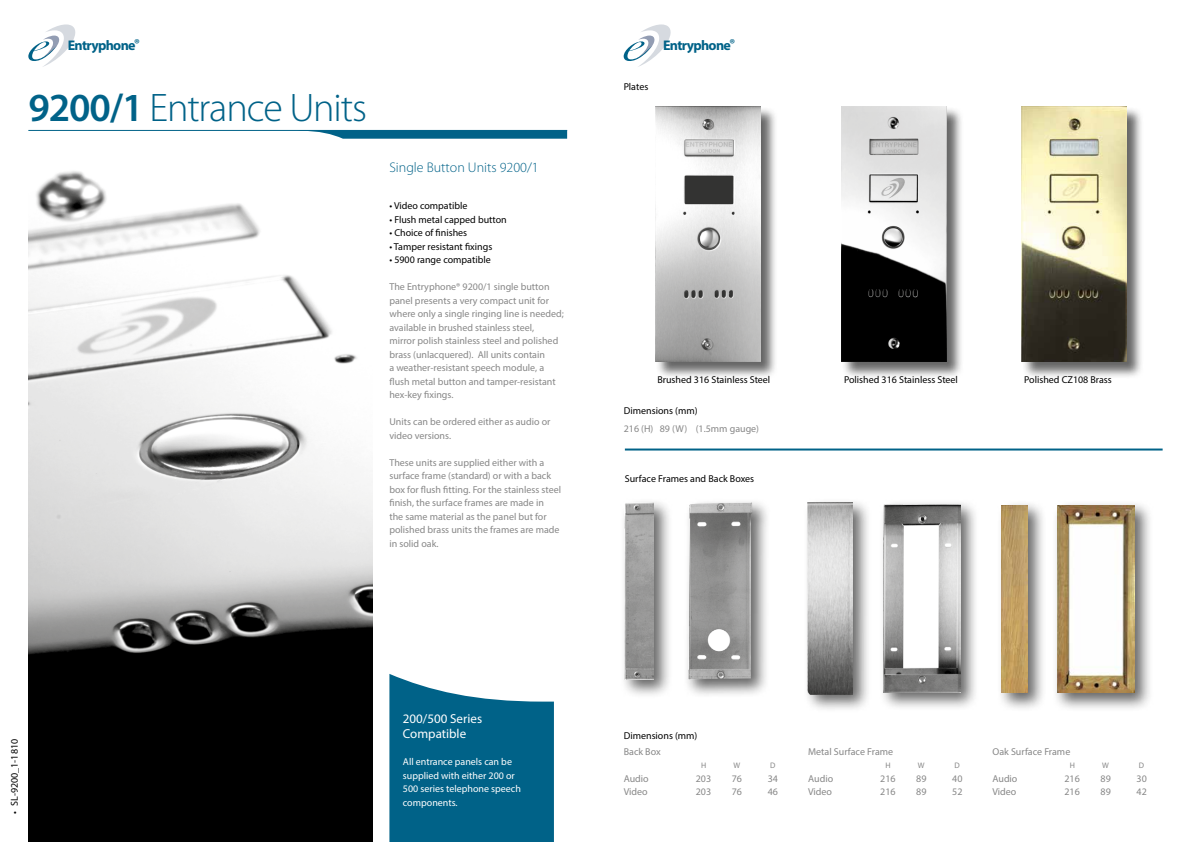
<style>
.page{position:relative;width:1191px;height:842px;background:#fff}
.page>*{position:absolute;margin:0;border:0;box-sizing:border-box;transform-origin:0 0}
.t1{font:300 40px "Myriad Pro";letter-spacing:-.03em;color:#006288}
.t2{font:300 14px "Myriad Pro";color:#006288}
.t3{font:700 14px "Myriad Pro";letter-spacing:-.05em;color:#006288}
.t4{font:13px/15.6px "Myriad Pro";color:#fff}
.t5{font:10px/13.5px "Myriad Pro";color:#878787}
.t6{font:10px "Myriad Pro";color:#000}
.t7{font:10px/13.5px "Myriad Pro";color:#fff}
.t8{font:8px "Myriad Pro";color:#878787}
.s1{font-weight:600;font-size:13px}
.s2{font-weight:600}
</style>
<div class="page">
<img style="left:28px;top:171px;width:344px;height:671px">
<svg style="left:28px;top:24px;width:48px;height:43px"></svg>
<svg style="left:623px;top:24px;width:48px;height:43px"></svg>
<hr style="left:28px;top:130px;width:539px;height:1px;background:#006288">
<svg style="left:297px;top:130px;width:271px;height:9px"></svg>
<svg style="left:319px;top:674px;width:235px;height:168px;background:#26637a"></svg>
<div style="left:803px;top:498px;width:68px;height:215px;background:#000;opacity:.6"></div>
<img style="left:807px;top:503px;width:45px;height:191px">
<div style="left:878px;top:499px;width:101px;height:212px;background:#000;opacity:.6"></div>
<img style="left:883px;top:504px;width:77px;height:188px">
<div style="left:996px;top:500px;width:50px;height:212px;background:#000;opacity:.6"></div>
<img style="left:1001px;top:505px;width:26px;height:188px">
<div style="left:1052px;top:500px;width:101px;height:212px;background:#000;opacity:.6"></div>
<img style="left:1057px;top:505px;width:77px;height:188px">
<div style="left:683px;top:498px;width:87px;height:200px;background:#000;opacity:.6"></div>
<img style="left:688px;top:503px;width:64px;height:176px">
<div style="left:620px;top:498px;width:52px;height:200px;background:#000;opacity:.6"></div>
<img style="left:625px;top:503px;width:28px;height:176px">
<div style="left:656px;top:107px;width:122px;height:272px;background:#000;opacity:.6"></div>
<img style="left:655px;top:106px;width:105px;height:255px">
<div style="left:842px;top:107px;width:121px;height:272px;background:#000;opacity:.6"></div>
<img style="left:841px;top:106px;width:105px;height:255px">
<div style="left:1022px;top:107px;width:121px;height:272px;background:#000;opacity:.6"></div>
<img style="left:1021px;top:106px;width:105px;height:255px">
<hr style="left:625px;top:448px;width:537px;height:2px;background:#006288">
<h2 class="t3" style="left:68px;top:36px;width:74px">Entryphone<span class="s1">®</span></h2>
<h2 class="t3" style="left:663px;top:36px;width:74px">Entryphone<span class="s1">®</span></h2>
<h1 class="t1" style="left:28px;top:85px;width:340px"><span class="s2">9200/1</span> Entrance Units</h1>
<h2 class="t2" style="left:389px;top:160px;width:151px">Single Button Units 9200/1</h2>
<p class="t6" style="left:389px;top:199px;width:80px">• Video compatible</p>
<p class="t6" style="left:389px;top:213px;width:119px">• Flush metal capped button</p>
<p class="t6" style="left:389px;top:226px;width:79px">• Choice of finishes</p>
<p class="t6" style="left:389px;top:240px;width:104px">• Tamper resistant fixings</p>
<p class="t6" style="left:389px;top:253px;width:103px">• 5900 range compatible</p>
<p class="t5" style="left:389px;top:280px;width:176px">The Entryphone® 9200/1 single button panel presents a very compact unit for where only a single ringing line is needed; available in brushed stainless steel,<br>mirror polish stainless steel and polished brass (unlacquered). All units contain<br>a weather-resistant speech module, a flush metal button and tamper-resistant hex‑key fixings.</p>
<p class="t5" style="left:389px;top:415px;width:162px">Units can be ordered either as audio or video versions.</p>
<p class="t5" style="left:389px;top:455px;width:173px">These units are supplied either with a surface frame (standard) or with a back box for flush fitting. For the stainless steel finish, the surface frames are made in<br>the same material as the panel but for polished brass units the frames are made in solid oak.</p>
<p class="t6" style="left:623px;top:80px;width:26px">Plates</p>
<p class="t6" style="left:657px;top:373px;width:114px">Brushed 316 Stainless Steel</p>
<p class="t6" style="left:844px;top:373px;width:115px">Polished 316 Stainless Steel</p>
<p class="t6" style="left:1024px;top:373px;width:89px">Polished CZ108 Brass</p>
<p class="t6" style="left:624px;top:404px;width:75px">Dimensions (mm)</p>
<p class="t5" style="left:624px;top:421px;width:137px">216 (H) 89 (W) (1.5mm gauge)</p>
<p class="t6" style="left:625px;top:472px;width:131px">Surface Frames and Back Boxes</p>
<p class="t6" style="left:8px;top:814px;width:76px;rotate:-90deg">• SL-9200_1-1810</p>
<h3 class="t4" style="left:403px;top:710px;width:81px">200/500 Series<br>Compatible</h3>
<p class="t7" style="left:403px;top:755px;width:119px">All entrance panels can be supplied with either 200 or<br>500 series telephone speech components.</p>
<p class="t6" style="left:624px;top:729px;width:75px">Dimensions (mm)</p>
<p class="t5" style="left:624px;top:744px;width:38px">Back Box</p>
<p class="t8" style="left:701px;top:760px;width:7px">H</p>
<p class="t8" style="left:733px;top:760px;width:8px">W</p>
<p class="t8" style="left:770px;top:760px;width:7px">D</p>
<p class="t5" style="left:624px;top:771px;width:26px">Audio</p>
<p class="t5" style="left:696px;top:771px;width:17px">203</p>
<p class="t5" style="left:732px;top:771px;width:12px">76</p>
<p class="t5" style="left:768px;top:771px;width:12px">34</p>
<p class="t5" style="left:624px;top:785px;width:25px">Video</p>
<p class="t5" style="left:696px;top:785px;width:17px">203</p>
<p class="t5" style="left:732px;top:785px;width:12px">76</p>
<p class="t5" style="left:768px;top:785px;width:12px">46</p>
<p class="t5" style="left:808px;top:744px;width:87px">Metal Surface Frame</p>
<p class="t8" style="left:885px;top:760px;width:7px">H</p>
<p class="t8" style="left:917px;top:760px;width:8px">W</p>
<p class="t8" style="left:954px;top:760px;width:7px">D</p>
<p class="t5" style="left:808px;top:771px;width:26px">Audio</p>
<p class="t5" style="left:880px;top:771px;width:17px">216</p>
<p class="t5" style="left:916px;top:771px;width:12px">89</p>
<p class="t5" style="left:952px;top:771px;width:12px">40</p>
<p class="t5" style="left:808px;top:785px;width:25px">Video</p>
<p class="t5" style="left:880px;top:785px;width:17px">216</p>
<p class="t5" style="left:916px;top:785px;width:12px">89</p>
<p class="t5" style="left:952px;top:785px;width:12px">52</p>
<p class="t5" style="left:992px;top:744px;width:79px">Oak Surface Frame</p>
<p class="t8" style="left:1070px;top:760px;width:7px">H</p>
<p class="t8" style="left:1102px;top:760px;width:8px">W</p>
<p class="t8" style="left:1138px;top:760px;width:7px">D</p>
<p class="t5" style="left:992px;top:771px;width:26px">Audio</p>
<p class="t5" style="left:1064px;top:771px;width:17px">216</p>
<p class="t5" style="left:1100px;top:771px;width:12px">89</p>
<p class="t5" style="left:1136px;top:771px;width:12px">30</p>
<p class="t5" style="left:992px;top:785px;width:25px">Video</p>
<p class="t5" style="left:1064px;top:785px;width:17px">216</p>
<p class="t5" style="left:1100px;top:785px;width:12px">89</p>
<p class="t5" style="left:1136px;top:785px;width:12px">42</p>
</div>
